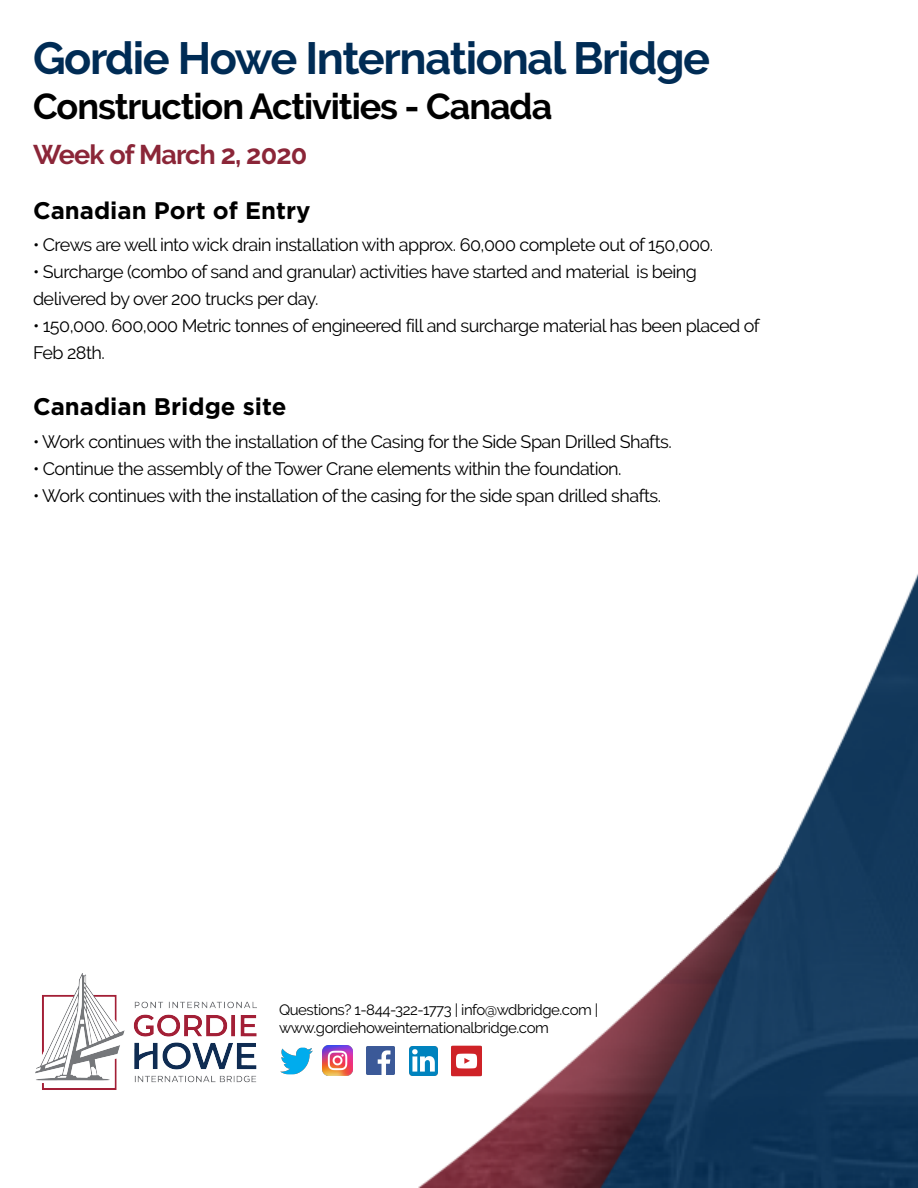
<style>
.page{position:relative;width:918px;height:1188px;background:#fff}
.page>*{position:absolute;margin:0;border:0;box-sizing:border-box;transform-origin:0 0}
.t1{font:700 45px "Raleway";letter-spacing:-.03em;color:#002c55}
.t2{font:700 36px "Raleway";letter-spacing:-.03em;color:#000}
.t3{font:700 27px "Raleway";letter-spacing:-.03em;color:#8b2638}
.t4{font:700 24px "Gotham";color:#000}
.t5{font:18px/27px "Raleway";letter-spacing:-.03em;color:#000}
.t6{font:15px/18px "Raleway";letter-spacing:-.03em;color:#000}
</style>
<div class="page">
<img style="left:325px;top:574px;width:593px;height:613px">
<img style="left:280px;top:1047px;width:33px;height:28px">
<img style="left:367px;top:1047px;width:28px;height:28px">
<img style="left:409px;top:1046px;width:29px;height:29px">
<img style="left:450px;top:1045px;width:32px;height:32px">
<img style="left:322px;top:1046px;width:30px;height:30px">
<img style="left:35px;top:973px;width:222px;height:117px">
<h1 class="t1" style="left:33px;top:32px;width:679px">Gordie Howe International Bridge</h1>
<h2 class="t2" style="left:33px;top:85px;width:521px">Construction Activities - Canada</h2>
<h3 class="t3" style="left:33px;top:139px;width:276px">Week of March 2, 2020</h3>
<h3 class="t4" style="left:33px;top:196px;width:279px">Canadian Port of Entry</h3>
<p class="t5" style="left:33px;top:231px;width:682px">• Crews are well into wick drain installation with approx. 60,000 complete out of 150,000.</p>
<p class="t5" style="left:33px;top:258px;width:666px">• Surcharge (combo of sand and granular) activities have started and material is being delivered by over 200 trucks per day.</p>
<p class="t5" style="left:33px;top:312px;width:728px">• 150,000. 600,000 Metric tonnes of engineered fill and surcharge material has been placed of<br>Feb 28th.</p>
<h3 class="t4" style="left:33px;top:393px;width:255px">Canadian Bridge site</h3>
<p class="t5" style="left:33px;top:428px;width:640px">• Work continues with the installation of the Casing for the Side Span Drilled Shafts.</p>
<p class="t5" style="left:33px;top:455px;width:590px">• Continue the assembly of the Tower Crane elements within the foundation.</p>
<p class="t5" style="left:33px;top:482px;width:630px">• Work continues with the installation of the casing for the side span drilled shafts.</p>
<p class="t6" style="left:279px;top:1001px;width:321px">Questions? 1-844-322-1773 | info@wdbridge.com | www.gordiehoweinternationalbridge.com</p>
</div>
